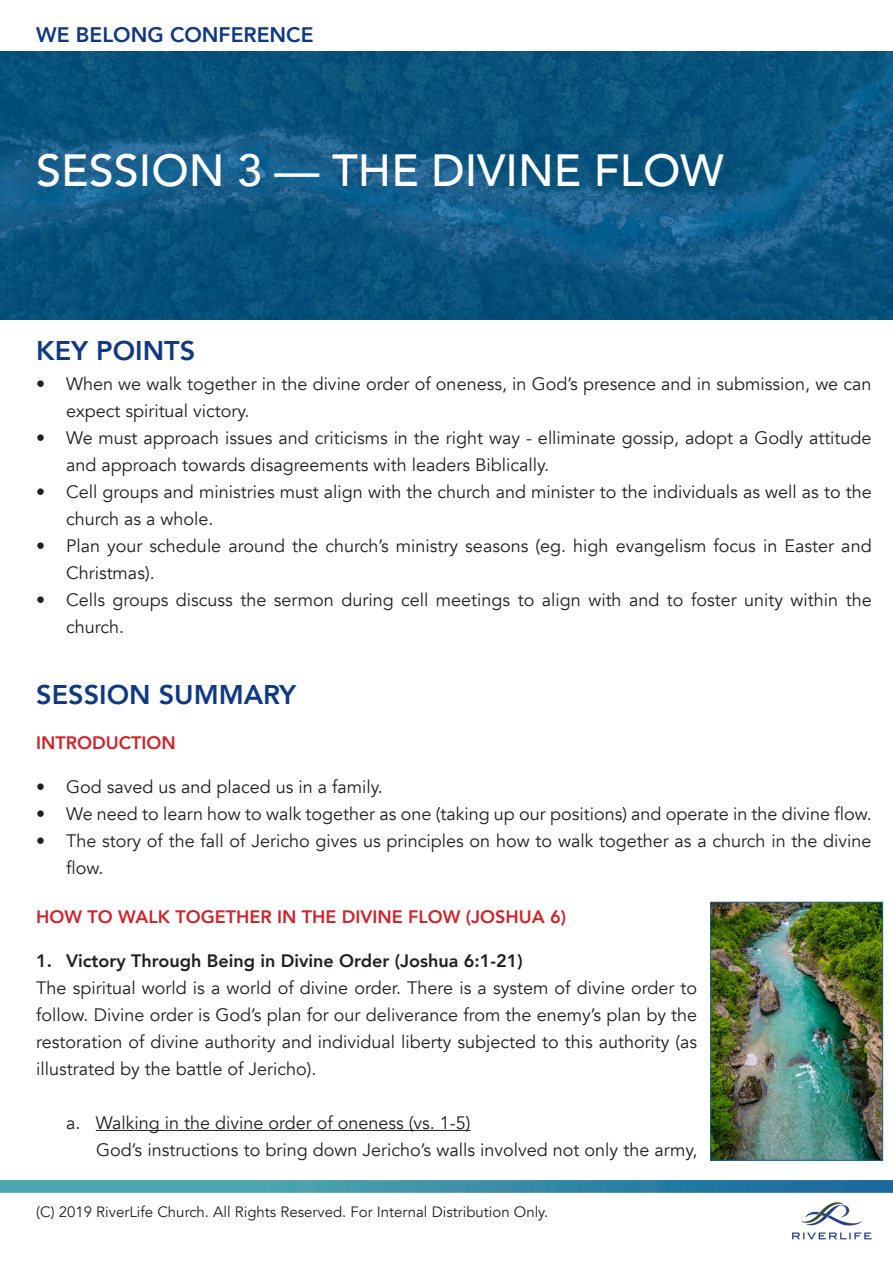
<style>
.page{position:relative;width:893px;height:1263px;background:#fff}
.page>*{position:absolute;margin:0;border:0;box-sizing:border-box;transform-origin:0 0}
.t1{font:500 45px "Avenir";color:#fff}
.t2{font:800 27px "Avenir";color:#0f3985}
.t3{font:800 21px "Avenir";color:#0f3985}
.Text_Below_Number_2{font:18px/27px "Avenir";color:#231f20}
.Summary_Header_1{font:800 18px "Avenir";color:#d1232a}
.Summary_Number_1{font:800 18px "Avenir";color:#231f20}
.t4{font:15px "Avenir";color:#231f20}
</style>
<div class="page">
<img style="left:0;top:51px;width:893px;height:268px">
<hr style="left:96px;top:1130px;width:375px;height:1px;background:#231f20">
<img style="left:792px;top:1202px;width:80px;height:38px">
<svg style="left:0;top:1180px;width:893px;height:13px;background:#3c90a8"></svg>
<img style="left:712px;top:904px;width:169px;height:255px">
<div style="left:710px;top:902px;width:173px;height:259px;border:1px solid #1a689e"></div>
<p class="t3" style="left:36px;top:19px;width:279px">WE BELONG CONFERENCE</p>
<p class="t1" style="left:36px;top:131px;width:689px">SESSION 3 — THE DIVINE FLOW</p>
<p class="t2" style="left:36px;top:329px;width:160px">KEY POINTS</p>
<p class="Text_Below_Number_2" style="left:66px;top:371px;width:807px;text-indent:-30px">• When we walk together in the divine order of oneness, in God’s presence and in submission, we can expect spiritual victory.</p>
<p class="Text_Below_Number_2" style="left:66px;top:425px;width:807px;text-indent:-30px">• We must approach issues and criticisms in the right way - elliminate gossip, adopt a Godly attitude and approach towards disagreements with leaders Biblically.</p>
<p class="Text_Below_Number_2" style="left:66px;top:479px;width:807px;text-indent:-30px">• Cell groups and ministries must align with the church and minister to the individuals as well as to the church as a whole.</p>
<p class="Text_Below_Number_2" style="left:66px;top:533px;width:807px;text-indent:-30px">• Plan your schedule around the church’s ministry seasons (eg. high evangelism focus in Easter and<br>Christmas).</p>
<p class="Text_Below_Number_2" style="left:66px;top:587px;width:807px;text-indent:-30px">• Cells groups discuss the sermon during cell meetings to align with and to foster unity within the church.</p>
<p class="t2" style="left:36px;top:674px;width:261px">SESSION SUMMARY</p>
<p class="Summary_Header_1" style="left:36px;top:729px;width:141px">INTRODUCTION</p>
<p class="Text_Below_Number_2" style="left:36px;top:774px;width:348px">• God saved us and placed us in a family.</p>
<p class="Text_Below_Number_2" style="left:36px;top:801px;width:837px">• We need to learn how to walk together as one (taking up our positions) and operate in the divine flow.</p>
<p class="Text_Below_Number_2" style="left:66px;top:828px;width:807px;text-indent:-30px">• The story of the fall of Jericho gives us principles on how to walk together as a church in the divine flow.</p>
<p class="Summary_Header_1" style="left:36px;top:903px;width:531px">HOW TO WALK TOGETHER IN THE DIVINE FLOW (JOSHUA 6)</p>
<p class="Summary_Number_1" style="left:36px;top:947px;width:488px">1. Victory Through Being in Divine Order (Joshua 6:1-21)</p>
<p class="Text_Below_Number_2" style="left:36px;top:975px;width:662px;text-align:justify">The spiritual world is a world of divine order. There is a system of divine order to follow. Divine order is God’s plan for our deliverance from the enemy’s plan by the restoration of divine authority and individual liberty subjected to this authority (as illustrated by the battle of Jericho).</p>
<p class="Text_Below_Number_2" style="left:66px;top:1110px;width:406px">a. Walking in the divine order of oneness (vs. 1-5)</p>
<p class="Text_Below_Number_2" style="left:96px;top:1137px;width:603px">God’s instructions to bring down Jericho’s walls involved not only the army,</p>
<p class="t4" style="left:36px;top:1203px;width:514px">(C) 2019 RiverLife Church. All Rights Reserved. For Internal Distribution Only.</p>
</div>
